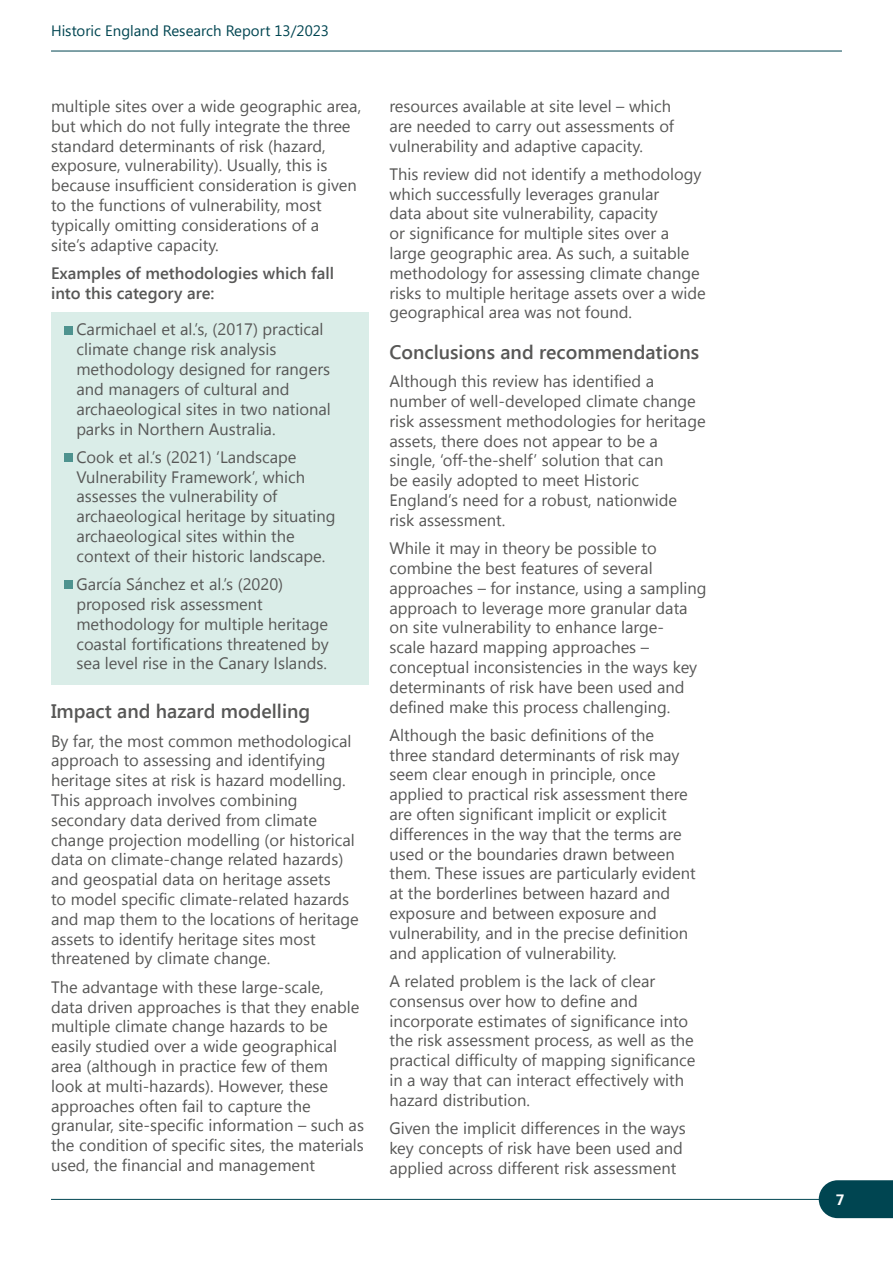
<style>
.page{position:relative;width:893px;height:1263px;background:#fff}
.page>*{position:absolute;margin:0;border:0;box-sizing:border-box;transform-origin:0 0}
.Bold_body{font:600 19.5px "Segoe UI";color:#575756}
.Sub_sub_headings{font:600 19.5px "Segoe UI";color:#575756}
.t1{font:16.5px/19.8px "Segoe UI Historic";color:#575756}
.t2{font:600 16.5px/19.8px "Segoe UI";color:#575756}
.t3{font:15px "Segoe UI";color:#004551}
.t4{font:700 15px "Segoe UI";color:#fff}
</style>
<div class="page">
<hr style="left:51px;top:51px;width:791px;height:1px;background:#004551">
<hr style="left:51px;top:1199px;width:791px;height:1px;background:#004551">
<svg style="left:819px;top:1180px;width:74px;height:38px;background:#0e4f5b"></svg>
<div style="left:51px;top:313px;width:317px;height:372px;background:#daede8"></div>
<div style="left:64px;top:326px;width:8px;height:8px;background:#4e938f"></div>
<div style="left:64px;top:453px;width:8px;height:9px;background:#4e938f"></div>
<div style="left:64px;top:580px;width:8px;height:9px;background:#4e938f"></div>
<p class="t3" style="left:51px;top:23px;width:279px">Historic England Research Report 13/2023</p>
<p class="t1" style="left:51px;top:96px;width:312px">multiple sites over a wide geographic area, but which do not fully integrate the three standard determinants of risk (hazard, exposure, vulnerability). Usually, this is because insufficient consideration is given to the functions of vulnerability, most typically omitting considerations of a<br>site’s adaptive capacity.</p>
<p class="t2" style="left:51px;top:262px;width:285px">Examples of methodologies which fall into this category are:</p>
<p class="t1" style="left:76px;top:320px;width:256px">Carmichael et al.’s, (2017) practical climate change risk analysis methodology designed for rangers and managers of cultural and archaeological sites in two national parks in Northern Australia.</p>
<p class="t1" style="left:76px;top:447px;width:261px">Cook et al.’s (2021) ‘Landscape Vulnerability Framework’, which assesses the vulnerability of archaeological heritage by situating archaeological sites within the context of their historic landscape.</p>
<p class="t1" style="left:76px;top:574px;width:254px">García Sánchez et al.’s (2020) proposed risk assessment methodology for multiple heritage coastal fortifications threatened by sea level rise in the Canary Islands.</p>
<p class="Sub_sub_headings" style="left:51px;top:698px;width:261px">Impact and hazard modelling</p>
<p class="t1" style="left:51px;top:731px;width:309px">By far, the most common methodological approach to assessing and identifying heritage sites at risk is hazard modelling.<br>This approach involves combining secondary data derived from climate change projection modelling (or historical data on climate-change related hazards) and geospatial data on heritage assets<br>to model specific climate-related hazards and map them to the locations of heritage assets to identify heritage sites most threatened by climate change.</p>
<p class="t1" style="left:51px;top:977px;width:314px">The advantage with these large-scale,<br>data driven approaches is that they enable multiple climate change hazards to be easily studied over a wide geographical area (although in practice few of them<br>look at multi-hazards). However, these approaches often fail to capture the granular, site-specific information – such as the condition of specific sites, the materials used, the financial and management</p>
<p class="t1" style="left:389px;top:96px;width:286px">resources available at site level – which are needed to carry out assessments of vulnerability and adaptive capacity.</p>
<p class="t1" style="left:389px;top:164px;width:318px">This review did not identify a methodology which successfully leverages granular<br>data about site vulnerability, capacity<br>or significance for multiple sites over a large geographic area. As such, a suitable methodology for assessing climate change risks to multiple heritage assets over a wide geographical area was not found.</p>
<p class="Bold_body" style="left:389px;top:338px;width:311px">Conclusions and recommendations</p>
<p class="t1" style="left:389px;top:372px;width:318px">Although this review has identified a number of well-developed climate change risk assessment methodologies for heritage assets, there does not appear to be a single, ‘off-the-shelf’ solution that can<br>be easily adopted to meet Historic England’s need for a robust, nationwide risk assessment.</p>
<p class="t1" style="left:389px;top:538px;width:319px">While it may in theory be possible to combine the best features of several approaches – for instance, using a sampling approach to leverage more granular data on site vulnerability to enhance large-<br>scale hazard mapping approaches – conceptual inconsistencies in the ways key determinants of risk have been used and defined make this process challenging.</p>
<p class="t1" style="left:389px;top:725px;width:308px">Although the basic definitions of the three standard determinants of risk may seem clear enough in principle, once applied to practical risk assessment there are often significant implicit or explicit differences in the way that the terms are used or the boundaries drawn between them. These issues are particularly evident at the borderlines between hazard and exposure and between exposure and vulnerability, and in the precise definition and application of vulnerability.</p>
<p class="t1" style="left:389px;top:971px;width:308px">A related problem is the lack of clear consensus over how to define and incorporate estimates of significance into the risk assessment process, as well as the practical difficulty of mapping significance in a way that can interact effectively with hazard distribution.</p>
<p class="t1" style="left:389px;top:1118px;width:298px">Given the implicit differences in the ways key concepts of risk have been used and applied across different risk assessment</p>
<p class="t4" style="left:836px;top:1191px;width:10px">7</p>
</div>
